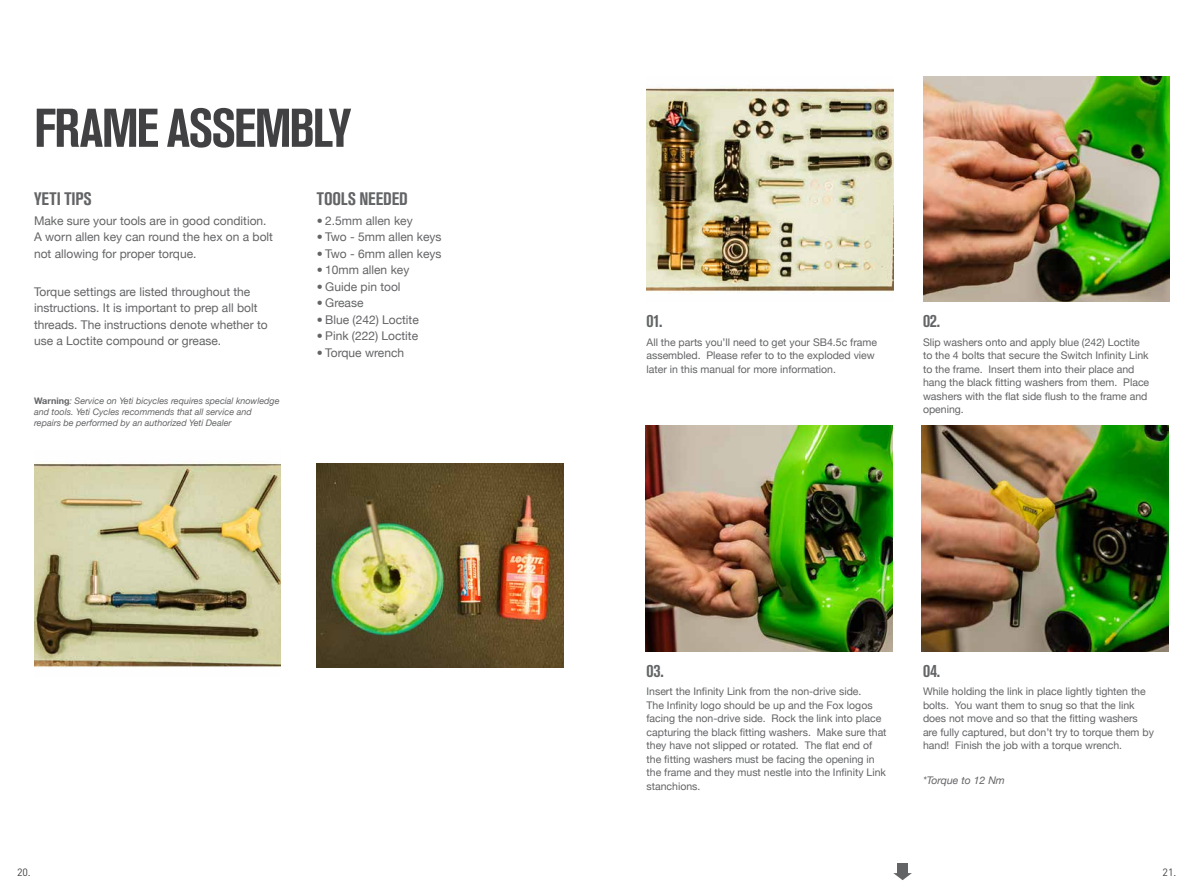
<style>
.page{position:relative;width:1191px;height:893px;background:#fff}
.page>*{position:absolute;margin:0;border:0;box-sizing:border-box;transform-origin:0 0}
.t1{font:700 condensed 54px "Akzidenz Grotesk Std";letter-spacing:-.035em;color:#414042}
.t2{font:700 condensed 18px "Akzidenz Grotesk Std";color:#636466}
.t3{font:12px/16.5px "Helvetica Neue";color:#636466}
.t4{font:10.5px/13.5px "Helvetica Neue";color:#636466}
.t5{font:italic 10.5px "Helvetica Neue";color:#636466}
.t6{font:10.5px "DIN";color:#414042}
.t7{font:italic 9px/10.8px "Helvetica Neue";color:#636466}
.s1{font-weight:700;font-style:normal}
</style>
<div class="page">
<img style="left:34px;top:462px;width:247px;height:206px">
<img style="left:317px;top:463px;width:246px;height:205px">
<svg style="left:893px;top:873px;width:19px;height:7px"></svg>
<div style="left:897px;top:863px;width:11px;height:11px;background:#636466"></div>
<img style="left:646px;top:87px;width:247px;height:205px">
<img style="left:923px;top:76px;width:246px;height:226px">
<img style="left:645px;top:426px;width:247px;height:225px">
<img style="left:922px;top:426px;width:246px;height:225px">
<h1 class="t1" style="left:34px;top:97px;width:319px">FRAME ASSEMBLY</h1>
<h2 class="t2" style="left:34px;top:188px;width:59px">YETI TIPS</h2>
<h2 class="t2" style="left:317px;top:188px;width:93px">TOOLS NEEDED</h2>
<p class="t3" style="left:34px;top:212px;width:240px">Make sure your tools are in good condition.<br>A worn allen key can round the hex on a bolt not allowing for proper torque.</p>
<p class="t3" style="left:34px;top:283px;width:235px">Torque settings are listed throughout the instructions. It is important to prep all bolt threads. The instructions denote whether to use a Loctite compound or grease.</p>
<p class="t7" style="left:34px;top:395px;width:247px"><span class="s1">Warning</span>: Service on Yeti bicycles requires special knowledge and tools. Yeti Cycles recommends that all service and repairs be performed by an authorized Yeti Dealer</p>
<p class="t3" style="left:317px;top:212px;width:97px">• 2.5mm allen key</p>
<p class="t3" style="left:317px;top:229px;width:126px">• Two - 5mm allen keys</p>
<p class="t3" style="left:317px;top:245px;width:126px">• Two - 6mm allen keys</p>
<p class="t3" style="left:317px;top:262px;width:94px">• 10mm allen key</p>
<p class="t3" style="left:317px;top:278px;width:85px">• Guide pin tool</p>
<p class="t3" style="left:317px;top:295px;width:48px">• Grease</p>
<p class="t3" style="left:317px;top:311px;width:104px">• Blue (242) Loctite</p>
<p class="t3" style="left:317px;top:328px;width:103px">• Pink (222) Loctite</p>
<p class="t3" style="left:317px;top:344px;width:89px">• Torque wrench</p>
<p class="t4" style="left:646px;top:335px;width:232px">All the parts you’ll need to get your SB4.5c frame assembled. Please refer to to the exploded view later in this manual for more information.</p>
<p class="t4" style="left:923px;top:335px;width:228px">Slip washers onto and apply blue (242) Loctite to the 4 bolts that secure the Switch Infinity Link to the frame. Insert them into their place and hang the black fitting washers from them. Place washers with the flat side flush to the frame and opening.</p>
<h2 class="t2" style="left:646px;top:311px;width:18px">01.</h2>
<h2 class="t2" style="left:923px;top:311px;width:19px">02.</h2>
<h2 class="t2" style="left:646px;top:660px;width:19px">03.</h2>
<h2 class="t2" style="left:923px;top:660px;width:19px">04.</h2>
<p class="t4" style="left:923px;top:684px;width:232px">While holding the link in place lightly tighten the bolts. You want them to snug so that the link does not move and so that the fitting washers are fully captured, but don’t try to torque them by hand! Finish the job with a torque wrench.</p>
<p class="t5" style="left:923px;top:774px;width:83px">*Torque to 12 Nm</p>
<p class="t4" style="left:646px;top:685px;width:241px">Insert the Infinity Link from the non-drive side.<br>The Infinity logo should be up and the Fox logos facing the non-drive side. Rock the link into place capturing the black fitting washers. Make sure that they have not slipped or rotated. The flat end of the fitting washers must be facing the opening in the frame and they must nestle into the Infinity Link stanchions.</p>
<p class="t6" style="left:17px;top:866px;width:15px">20.</p>
<p class="t6" style="left:1162px;top:866px;width:15px">21.</p>
</div>
